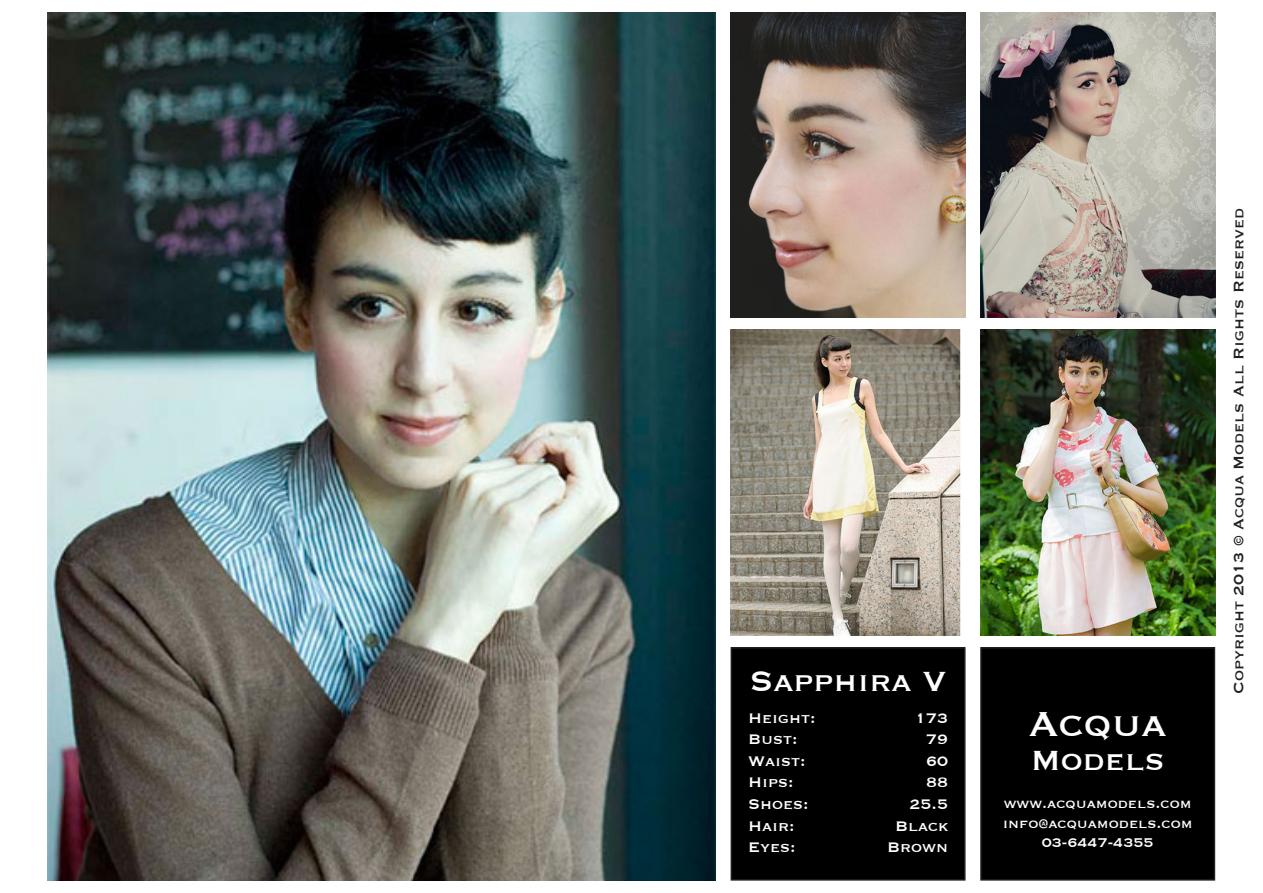
<style>
.page{position:relative;width:1263px;height:893px;background:#fff}
.page>*{position:absolute;margin:0;border:0;box-sizing:border-box;transform-origin:0 0}
.t1{font:45px "Copperplate";color:#fff}
.t2{font:36px "Copperplate";color:#fff}
.t3{font:18px "Copperplate";color:#fff}
.t4{font:18px "Copperplate";color:#231f20}
.t5{font:16.5px "Copperplate";color:#fff}
</style>
<div class="page">
<div style="left:981px;top:648px;width:233px;height:232px;background:#000"></div>
<div style="left:980px;top:647px;width:235px;height:234px;border:2px solid #231f20"></div>
<div style="left:731px;top:648px;width:234px;height:232px;background:#000"></div>
<div style="left:731px;top:647px;width:234px;height:234px;border:2px solid #231f20"></div>
<img style="left:48px;top:12px;width:668px;height:869px">
<img style="left:731px;top:12px;width:234px;height:306px">
<img style="left:980px;top:12px;width:235px;height:306px">
<img style="left:731px;top:330px;width:230px;height:305px">
<img style="left:980px;top:330px;width:235px;height:305px">
<p class="t2" style="left:749px;top:658px;width:199px">Sapphira V</p>
<p class="t3" style="left:748px;top:706px;width:69px">Height:</p>
<p class="t3" style="left:748px;top:728px;width:51px">Bust:</p>
<p class="t3" style="left:748px;top:749px;width:59px">Waist:</p>
<p class="t3" style="left:748px;top:771px;width:47px">Hips:</p>
<p class="t3" style="left:748px;top:792px;width:62px">Shoes:</p>
<p class="t3" style="left:748px;top:814px;width:48px">Hair:</p>
<p class="t3" style="left:748px;top:836px;width:49px">Eyes:</p>
<p class="t3" style="left:915px;top:706px;width:34px">173</p>
<p class="t3" style="left:926px;top:728px;width:23px">79</p>
<p class="t3" style="left:926px;top:749px;width:23px">60</p>
<p class="t3" style="left:926px;top:771px;width:23px">88</p>
<p class="t3" style="left:909px;top:792px;width:40px">25.5</p>
<p class="t3" style="left:895px;top:814px;width:55px">Black</p>
<p class="t3" style="left:887px;top:836px;width:63px">Brown</p>
<p class="t1" style="left:1029px;top:694px;width:139px">Acqua</p>
<p class="t2" style="left:1031px;top:737px;width:136px">Models</p>
<p class="t5" style="left:1004px;top:792px;width:189px">www.acquamodels.com</p>
<p class="t5" style="left:1003px;top:812px;width:192px">info@acquamodels.com</p>
<p class="t5" style="left:1042px;top:832px;width:113px">03-6447-4355</p>
<p class="t4" style="left:1227px;top:694px;width:488px;rotate:-90deg">Copyright 2013 © Acqua Models All Rights Reserved</p>
</div>
